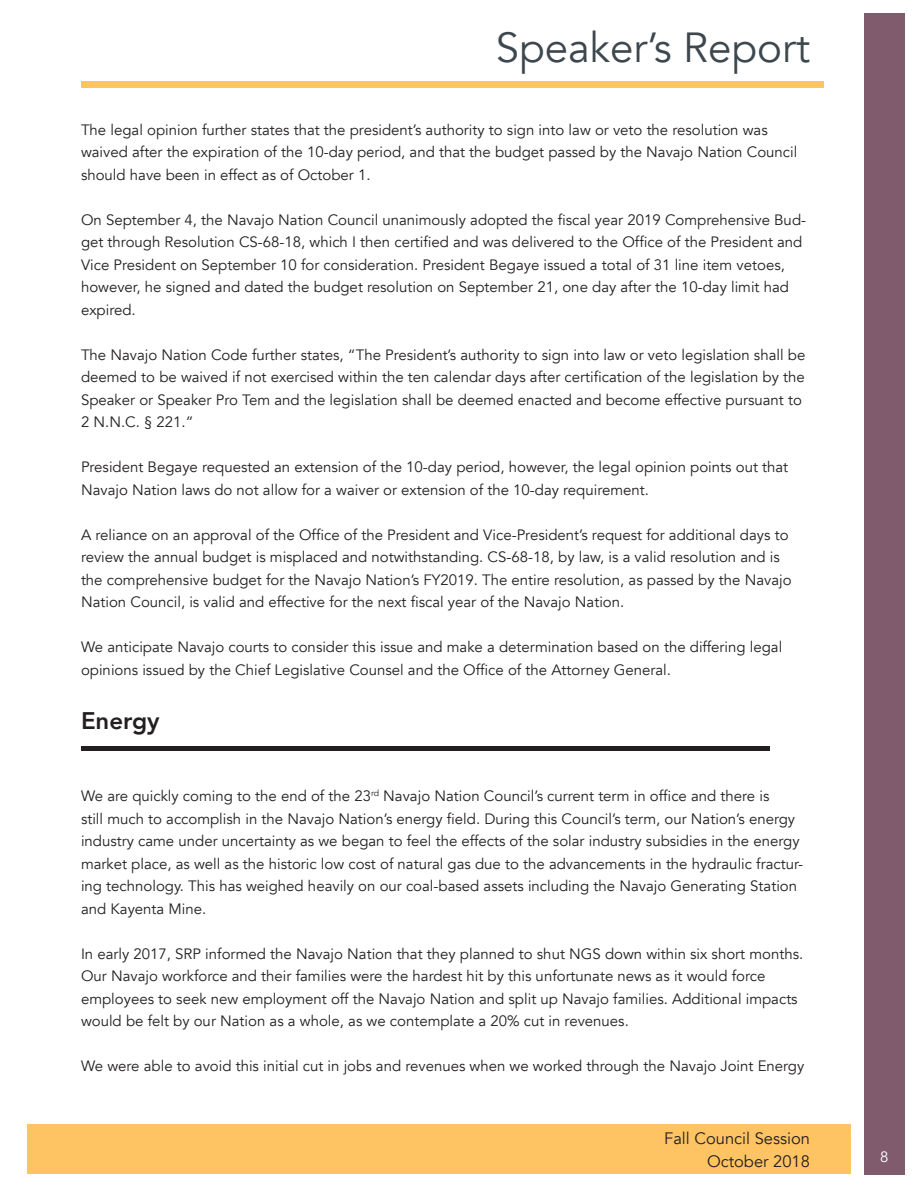
<style>
.page{position:relative;width:918px;height:1188px;background:#fff}
.page>*{position:absolute;margin:0;border:0;box-sizing:border-box;transform-origin:0 0}
.t1{font:42px "Avenir";color:#3d474e}
.t2{font:800 24px "Avenir";color:#231f20}
.t3{font:16.5px/22.5px "Avenir";color:#231f20;text-align:right}
.t4{font:15px/22.5px "Avenir";color:#231f20}
.t5{font:15px "Avenir";color:#fff}
</style>
<div class="page">
<div style="left:864px;top:14px;width:40px;height:1161px;background:#805b6e"></div>
<div style="left:81px;top:81px;width:743px;height:6px;background:#fec463"></div>
<div style="left:27px;top:1124px;width:823px;height:50px;background:#fec463"></div>
<div style="left:81px;top:746px;width:689px;height:5px;background:#231f20"></div>
<h1 class="t1" style="left:496px;top:20px;width:316px">Speaker’s Report</h1>
<p class="t4" style="left:81px;top:119px;width:718px">The legal opinion further states that the president’s authority to sign into law or veto the resolution was waived after the expiration of the 10-day period, and that the budget passed by the Navajo Nation Council should have been in effect as of October 1.</p>
<p class="t4" style="left:81px;top:209px;width:727px">On September 4, the Navajo Nation Council unanimously adopted the fiscal year 2019 Comprehensive Bud&shy;get through Resolution CS-68-18, which I then certified and was delivered to the Office of the President and Vice President on September 10 for consideration. President Begaye issued a total of 31 line item vetoes, however, he signed and dated the budget resolution on September 21, one day after the 10-day limit had expired.</p>
<p class="t4" style="left:81px;top:344px;width:726px">The Navajo Nation Code further states, “The President’s authority to sign into law or veto legislation shall be deemed to be waived if not exercised within the ten calendar days after certification of the legislation by the Speaker or Speaker Pro Tem and the legislation shall be deemed enacted and become effective pursuant to 2 N.N.C. § 221.”</p>
<p class="t4" style="left:81px;top:456px;width:709px">President Begaye requested an extension of the 10-day period, however, the legal opinion points out that<br>Navajo Nation laws do not allow for a waiver or extension of the 10-day requirement.</p>
<p class="t4" style="left:81px;top:524px;width:712px">A reliance on an approval of the Office of the President and Vice-President’s request for additional days to review the annual budget is misplaced and notwithstanding. CS-68-18, by law, is a valid resolution and is the comprehensive budget for the Navajo Nation’s FY2019. The entire resolution, as passed by the Navajo Nation Council, is valid and effective for the next fiscal year of the Navajo Nation.</p>
<p class="t4" style="left:81px;top:636px;width:703px">We anticipate Navajo courts to consider this issue and make a determination based on the differing legal opinions issued by the Chief Legislative Counsel and the Office of the Attorney General.</p>
<h2 class="t2" style="left:81px;top:705px;width:80px">Energy</h2>
<p class="t4" style="left:81px;top:785px;width:724px">We are quickly coming to the end of the 23<sup>rd</sup> Navajo Nation Council’s current term in office and there is<br>still much to accomplish in the Navajo Nation’s energy field. During this Council’s term, our Nation’s energy industry came under uncertainty as we began to feel the effects of the solar industry subsidies in the energy market place, as well as the historic low cost of natural gas due to the advancements in the hydraulic fractur&shy;ing technology. This has weighed heavily on our coal-based assets including the Navajo Generating Station and Kayenta Mine.</p>
<p class="t4" style="left:81px;top:943px;width:724px">In early 2017, SRP informed the Navajo Nation that they planned to shut NGS down within six short months.<br>Our Navajo workforce and their families were the hardest hit by this unfortunate news as it would force employees to seek new employment off the Navajo Nation and split up Navajo families. Additional impacts would be felt by our Nation as a whole, as we contemplate a 20% cut in revenues.</p>
<p class="t4" style="left:81px;top:1055px;width:725px">We were able to avoid this initial cut in jobs and revenues when we worked through the Navajo Joint Energy</p>
<p class="t3" style="left:664px;top:1128px;width:147px">Fall Council Session<br>October 2018</p>
<p class="t5" style="left:880px;top:1147px;width:10px">8</p>
</div>
